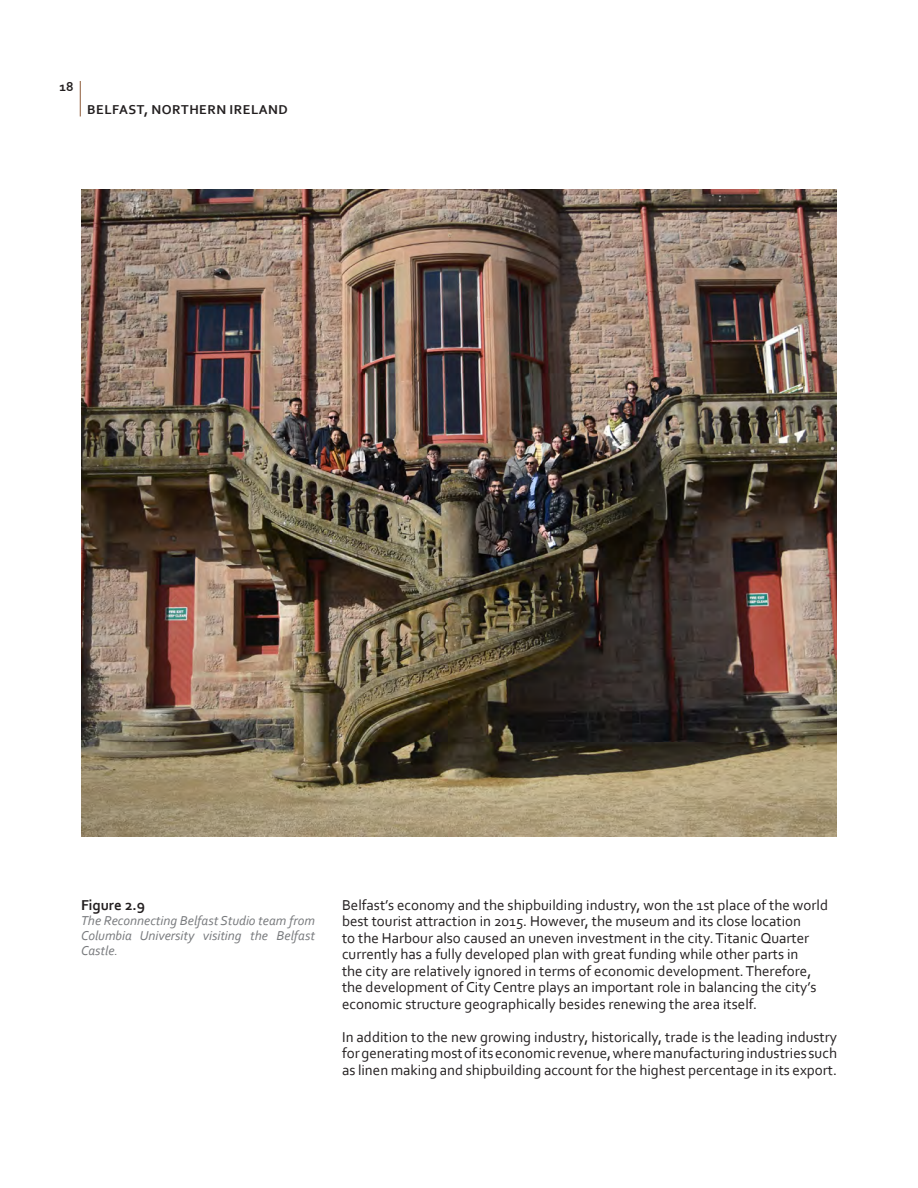
<style>
.page{position:relative;width:918px;height:1188px;background:#fff}
.page>*{position:absolute;margin:0;border:0;box-sizing:border-box;transform-origin:0 0}
.Figure_Number{font:15px/16.5px "Corbel";color:#231f20}
.t1{font:700 15px "Corbel";color:#231f20}
.t2{font:italic 13.5px/15px "Corbel";color:#787a7d;text-align:justify}
.t3{font:700 13.5px "Corbel";letter-spacing:.04em;color:#231f20}
</style>
<div class="page">
<img style="left:81px;top:189px;width:756px;height:648px">
<hr style="left:80px;top:81px;width:1px;height:35px;background:#9a6c4e">
<p class="t3" style="left:59px;top:78px;width:16px">18</p>
<p class="t3" style="left:87px;top:101px;width:202px">BELFAST, NORTHERN IRELAND</p>
<p class="t1" style="left:81px;top:895px;width:66px">Figure 2.9</p>
<p class="t2" style="left:81px;top:912px;width:235px">The Reconnecting Belfast Studio team from Columbia University visiting the Belfast Castle.</p>
<p class="Figure_Number" style="left:342px;top:896px;width:488px">Belfast’s economy and the shipbuilding industry, won the 1st place of the world best tourist attraction in 2015. However, the museum and its close location<br>to the Harbour also caused an uneven investment in the city. Titanic Quarter currently has a fully developed plan with great funding while other parts in<br>the city are relatively ignored in terms of economic development. Therefore, the development of City Centre plays an important role in balancing the city’s economic structure geographically besides renewing the area itself.</p>
<p class="Figure_Number" style="left:342px;top:1028px;width:497px;text-align:justify">In addition to the new growing industry, historically, trade is the leading industry for generating most of its economic revenue, where manufacturing industries such as linen making and shipbuilding account for the highest percentage in its export.</p>
</div>
